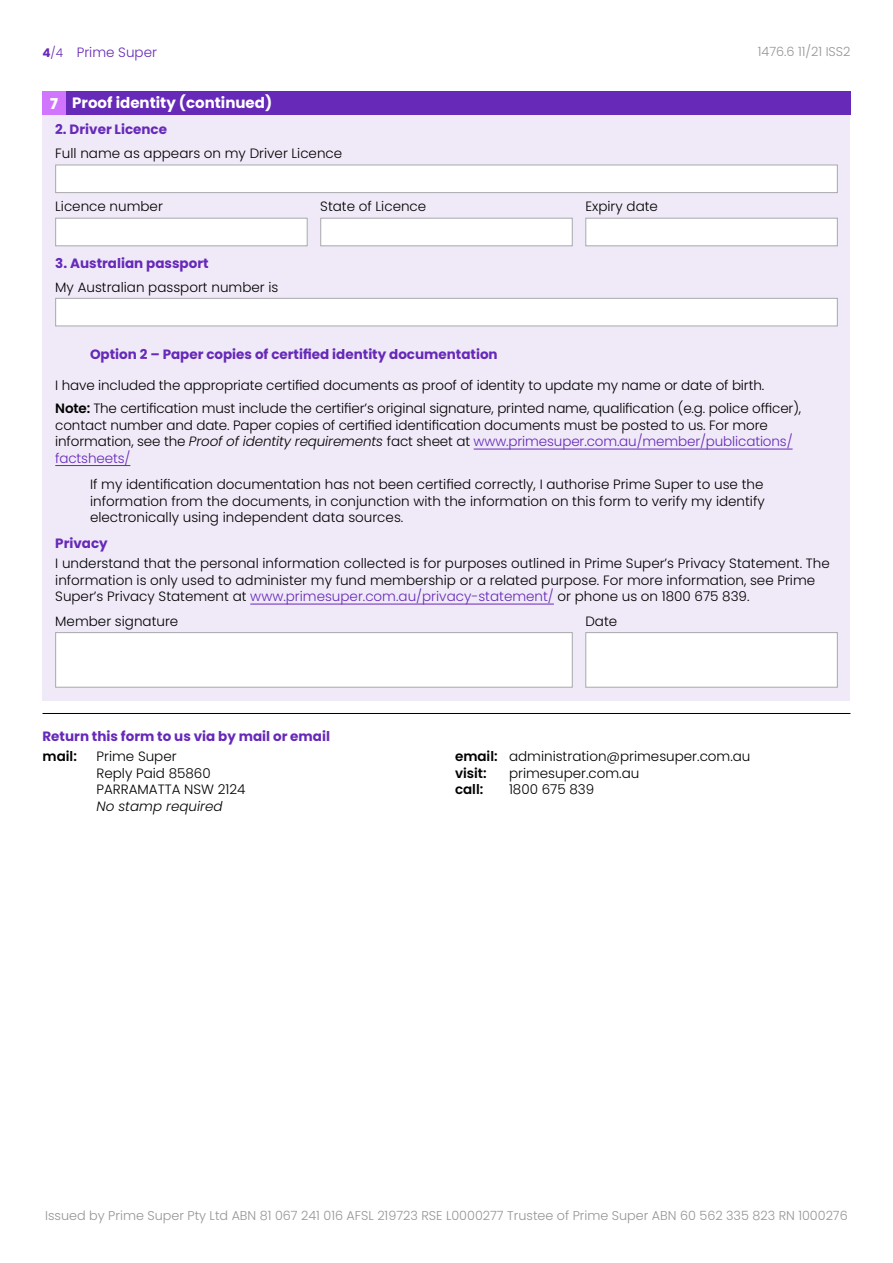
<style>
.page{position:relative;width:893px;height:1263px;background:#fff}
.page>*{position:absolute;margin:0;border:0;box-sizing:border-box;transform-origin:0 0}
.A_subhead{font:700 15px "Poppins";color:#fff}
.A_subhead-2{font:800 15px "Poppins";color:#fff}
.A_body{font:300 13.5px/16.5px "Poppins";color:#000}
.B_subhead{font:700 13.5px "Poppins";color:#6629b8}
.t1{font:300 13.5px "Poppins";color:#6629b8}
.A_body-2{font:600 13.5px "Poppins";color:#000}
.A_footnote{font:300 12.75px "Poppins";color:#939598}
.s1{font-weight:700;font-size:12px}
.s2{font-size:12px}
.s3{font-weight:600}
.s4{font-style:italic}
.s5{color:#6629b8}
</style>
<div class="page">
<div style="left:43px;top:115px;width:807px;height:585px;background:#f0eaf8"></div>
<div style="left:55px;top:165px;width:783px;height:28px;background:#fff;border:1px solid #a7a9ac"></div>
<div style="left:55px;top:298px;width:783px;height:28px;background:#fff;border:1px solid #a7a9ac"></div>
<div style="left:55px;top:218px;width:253px;height:28px;background:#fff;border:1px solid #a7a9ac"></div>
<div style="left:320px;top:218px;width:253px;height:28px;background:#fff;border:1px solid #a7a9ac"></div>
<div style="left:585px;top:218px;width:253px;height:28px;background:#fff;border:1px solid #a7a9ac"></div>
<div style="left:585px;top:632px;width:253px;height:56px;background:#fff;border:1px solid #a7a9ac"></div>
<hr style="left:43px;top:713px;width:807px;height:1px;background:#000">
<hr style="left:474px;top:449px;width:319px;height:1px;background:#6629b8">
<hr style="left:55px;top:465px;width:75px;height:1px;background:#6629b8">
<hr style="left:250px;top:604px;width:304px;height:1px;background:#6629b8">
<div style="left:43px;top:92px;width:23px;height:23px;background:#d175ff"></div>
<div style="left:66px;top:92px;width:784px;height:23px;background:#6629b8"></div>
<div style="left:55px;top:632px;width:518px;height:56px;background:#fff;border:1px solid #a7a9ac"></div>
<p class="t1" style="left:43px;top:44px;width:116px"><span class="s1">4</span><span class="s2">/4</span> Prime Super</p>
<p class="A_footnote" style="left:758px;top:44px;width:94px">1476.6 11/21 ISS2</p>
<h3 class="A_subhead-2" style="left:50px;top:95px;width:9px">7</h3>
<h3 class="A_subhead" style="left:72px;top:94px;width:201px">Proof identity (continued)</h3>
<p class="A_body" style="left:55px;top:145px;width:288px">Full name as appears on my Driver Licence</p>
<h4 class="B_subhead" style="left:55px;top:122px;width:113px">2. Driver Licence</h4>
<p class="A_body" style="left:55px;top:198px;width:109px">Licence number</p>
<p class="A_body" style="left:320px;top:198px;width:107px">State of Licence</p>
<p class="A_body" style="left:585px;top:198px;width:74px">Expiry date</p>
<h4 class="B_subhead" style="left:55px;top:255px;width:155px">3. Australian passport</h4>
<p class="A_body" style="left:55px;top:279px;width:225px">My Australian passport number is</p>
<h4 class="B_subhead" style="left:90px;top:347px;width:409px">Option 2 – Paper copies of certified identity documentation</h4>
<p class="A_body" style="left:55px;top:377px;width:710px">I have included the appropriate certified documents as proof of identity to update my name or date of birth.</p>
<p class="A_body" style="left:55px;top:400px;width:747px"><span class="s3">Note:</span> The certification must include the certifier’s original signature, printed name, qualification (e.g. police officer), contact number and date. Paper copies of certified identification documents must be posted to us. For more information, see the <span class="s4">Proof of identity requirements</span> fact sheet at <span class="s5">www.primesuper.com.au/member/publications/ factsheets/</span></p>
<p class="A_body" style="left:90px;top:477px;width:676px;text-align:justify">If my identification documentation has not been certified correctly, I authorise Prime Super to use the information from the documents, in conjunction with the information on this form to verify my identify electronically using independent data sources.</p>
<h4 class="B_subhead" style="left:55px;top:535px;width:54px">Privacy</h4>
<p class="A_body" style="left:55px;top:555px;width:776px">I understand that the personal information collected is for purposes outlined in Prime Super’s Privacy Statement. The information is only used to administer my fund membership or a related purpose. For more information, see Prime<br>Super’s Privacy Statement at <span class="s5">www.primesuper.com.au/privacy-statement/</span> or phone us on 1800 675 839.</p>
<p class="A_body" style="left:55px;top:613px;width:125px">Member signature</p>
<p class="A_body" style="left:585px;top:613px;width:33px">Date</p>
<h4 class="B_subhead" style="left:43px;top:729px;width:289px">Return this form to us via by mail or email</h4>
<p class="A_body-2" style="left:43px;top:749px;width:36px">mail:</p>
<p class="A_body" style="left:97px;top:748px;width:151px">Prime Super<br>Reply Paid 85860<br>PARRAMATTA NSW 2124<br><span class="s4">No stamp required</span></p>
<p class="A_body" style="left:455px;top:748px;width:297px"><span class="s3">email:</span> administration@primesuper.com.au <span class="s3">visit:</span></p>
<p class="A_body" style="left:509px;top:765px;width:132px">primesuper.com.au</p>
<p class="A_body-2" style="left:455px;top:782px;width:30px">call:</p>
<p class="A_body" style="left:509px;top:781px;width:87px">1800 675 839</p>
<p class="A_footnote" style="left:45px;top:1208px;width:804px">Issued by Prime Super Pty Ltd ABN 81 067 241 016 AFSL 219723 RSE L0000277 Trustee of Prime Super ABN 60 562 335 823 RN 1000276</p>
</div>
